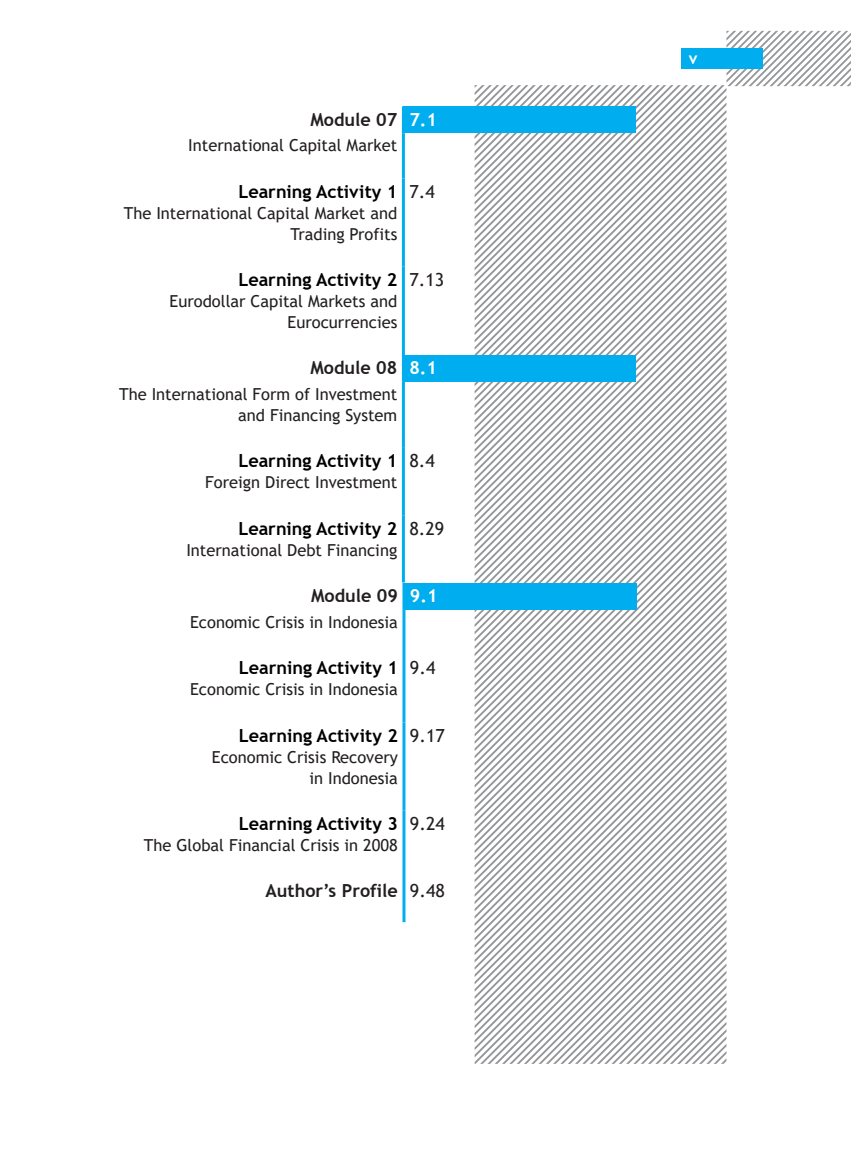
<style>
.page{position:relative;width:851px;height:1149px;background:#fff}
.page>*{position:absolute;margin:0;border:0;box-sizing:border-box;transform-origin:0 0}
.Daftar_Isi_OK{font:700 18px "Trebuchet MS";color:#000}
.Daftar_Isi_OK-2{font:700 18px "Trebuchet MS";color:#231f20}
.t1{font:18px "Trebuchet MS";color:#231f20}
.t2{font:700 18px "Trebuchet MS";color:#fff}
.Daftar_Isi_OK-3{font:16.5px/21px "Trebuchet MS";color:#231f20;text-align:right}
.t3{font:700 16.5px "Trebuchet MS";color:#fff}
</style>
<div class="page">
<svg style="left:726px;top:31px;width:124px;height:55px"></svg>
<div style="left:680px;top:48px;width:82px;height:21px;background:#00aeef"></div>
<svg style="left:666px;top:85px;width:58px;height:250px"></svg>
<svg style="left:666px;top:85px;width:51px;height:243px"></svg>
<svg style="left:666px;top:85px;width:44px;height:235px"></svg>
<svg style="left:666px;top:85px;width:36px;height:228px"></svg>
<svg style="left:666px;top:85px;width:29px;height:221px"></svg>
<svg style="left:666px;top:85px;width:22px;height:213px"></svg>
<svg style="left:666px;top:85px;width:14px;height:206px"></svg>
<svg style="left:666px;top:85px;width:7px;height:199px"></svg>
<svg style="left:474px;top:85px;width:192px;height:401px"></svg>
<svg style="left:474px;top:486px;width:252px;height:40px"></svg>
<svg style="left:474px;top:526px;width:252px;height:537px"></svg>
<div style="left:403px;top:106px;width:232px;height:27px;background:#00aeef"></div>
<hr style="left:402px;top:106px;width:3px;height:27px;background:#00aeef">
<hr style="left:402px;top:133px;width:3px;height:45px;background:#00aeef">
<hr style="left:402px;top:178px;width:3px;height:89px;background:#00aeef">
<hr style="left:402px;top:267px;width:3px;height:88px;background:#00aeef">
<div style="left:403px;top:355px;width:232px;height:26px;background:#00aeef"></div>
<hr style="left:402px;top:355px;width:3px;height:26px;background:#00aeef">
<hr style="left:402px;top:381px;width:3px;height:67px;background:#00aeef">
<hr style="left:402px;top:448px;width:3px;height:67px;background:#00aeef">
<hr style="left:402px;top:515px;width:3px;height:67px;background:#00aeef">
<div style="left:404px;top:583px;width:232px;height:26px;background:#00aeef"></div>
<hr style="left:402px;top:583px;width:3px;height:26px;background:#00aeef">
<hr style="left:402px;top:609px;width:3px;height:45px;background:#00aeef">
<hr style="left:402px;top:654px;width:3px;height:68px;background:#00aeef">
<hr style="left:402px;top:722px;width:3px;height:88px;background:#00aeef">
<hr style="left:402px;top:810px;width:3px;height:67px;background:#00aeef">
<hr style="left:402px;top:877px;width:3px;height:44px;background:#00aeef">
<p class="Daftar_Isi_OK-2" style="left:310px;top:108px;width:88px">Module 07</p>
<p class="t2" style="left:409px;top:108px;width:29px">7.1</p>
<p class="Daftar_Isi_OK-3" style="left:188px;top:135px;width:210px">International Capital Market</p>
<p class="Daftar_Isi_OK" style="left:238px;top:180px;width:160px">Learning Activity 1</p>
<p class="Daftar_Isi_OK-3" style="left:124px;top:202px;width:275px">The International Capital Market and<br>Trading Profits</p>
<p class="t1" style="left:409px;top:180px;width:27px">7.4</p>
<p class="Daftar_Isi_OK" style="left:238px;top:268px;width:160px">Learning Activity 2</p>
<p class="Daftar_Isi_OK-3" style="left:170px;top:290px;width:229px">Eurodollar Capital Markets and<br>Eurocurrencies</p>
<p class="t1" style="left:409px;top:268px;width:36px">7.13</p>
<p class="Daftar_Isi_OK-2" style="left:310px;top:356px;width:88px">Module 08</p>
<p class="t2" style="left:409px;top:356px;width:29px">8.1</p>
<p class="Daftar_Isi_OK-3" style="left:119px;top:383px;width:280px">The International Form of Investment and Financing System</p>
<p class="Daftar_Isi_OK" style="left:238px;top:449px;width:160px">Learning Activity 1</p>
<p class="Daftar_Isi_OK-3" style="left:205px;top:471px;width:193px">Foreign Direct Investment</p>
<p class="t1" style="left:409px;top:449px;width:27px">8.4</p>
<p class="Daftar_Isi_OK" style="left:238px;top:516px;width:160px">Learning Activity 2</p>
<p class="Daftar_Isi_OK-3" style="left:186px;top:539px;width:212px">International Debt Financing</p>
<p class="t1" style="left:409px;top:516px;width:36px">8.29</p>
<p class="Daftar_Isi_OK-2" style="left:311px;top:584px;width:88px">Module 09</p>
<p class="t2" style="left:410px;top:584px;width:29px">9.1</p>
<p class="Daftar_Isi_OK-3" style="left:190px;top:611px;width:209px">Economic Crisis in Indonesia</p>
<p class="Daftar_Isi_OK" style="left:239px;top:656px;width:160px">Learning Activity 1</p>
<p class="Daftar_Isi_OK-3" style="left:190px;top:678px;width:209px">Economic Crisis in Indonesia</p>
<p class="t1" style="left:410px;top:656px;width:27px">9.4</p>
<p class="Daftar_Isi_OK" style="left:239px;top:723px;width:160px">Learning Activity 2</p>
<p class="Daftar_Isi_OK-3" style="left:212px;top:746px;width:187px">Economic Crisis Recovery</p>
<p class="Daftar_Isi_OK-3" style="left:309px;top:767px;width:90px">in Indonesia</p>
<p class="t1" style="left:410px;top:723px;width:36px">9.17</p>
<p class="Daftar_Isi_OK" style="left:239px;top:812px;width:160px">Learning Activity 3</p>
<p class="Daftar_Isi_OK-3" style="left:144px;top:834px;width:255px">The Global Financial Crisis in 2008</p>
<p class="t1" style="left:410px;top:812px;width:36px">9.24</p>
<p class="Daftar_Isi_OK-2" style="left:265px;top:879px;width:134px">Author’s Profile</p>
<p class="t1" style="left:410px;top:879px;width:36px">9.48</p>
<p class="t3" style="left:688px;top:48px;width:10px">v</p>
</div>
